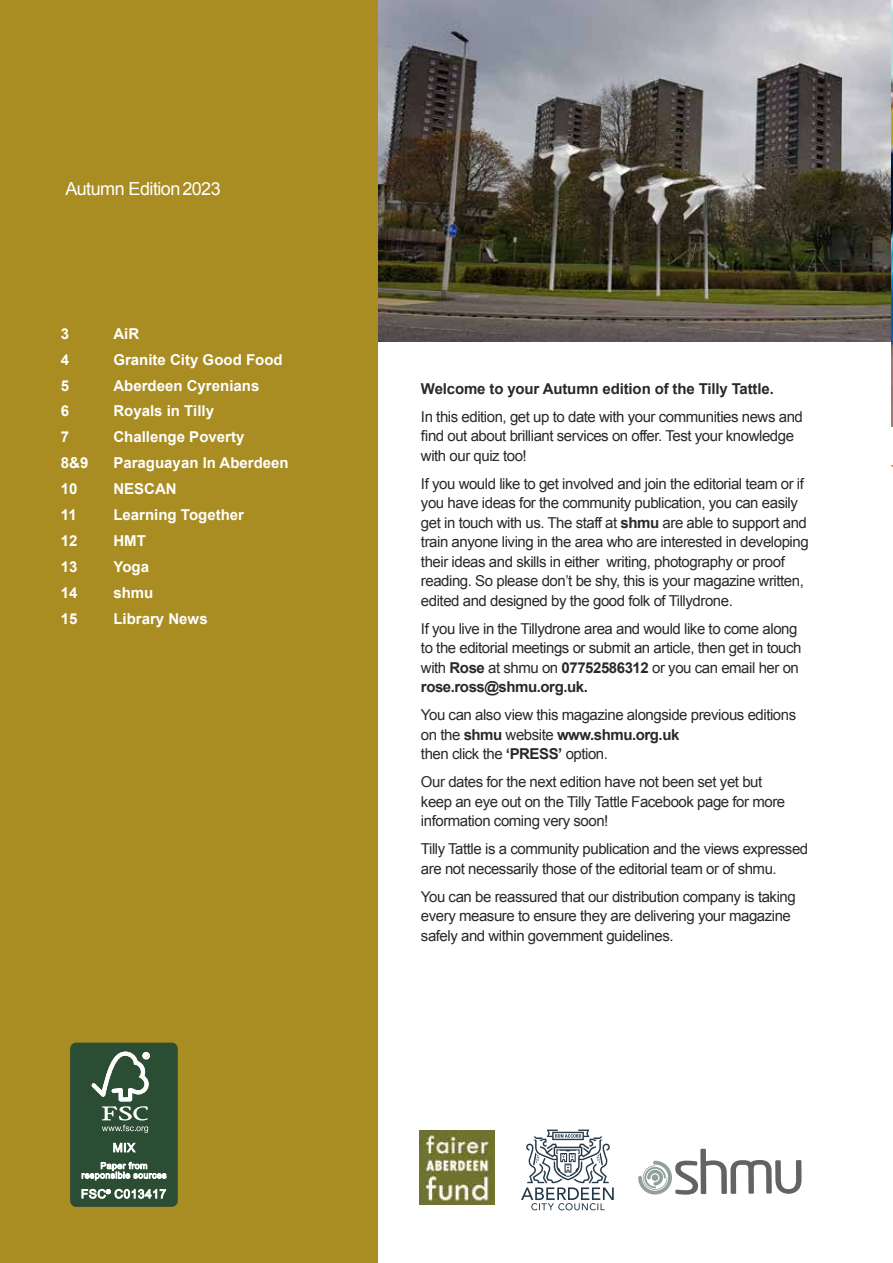
<style>
.page{position:relative;width:893px;height:1263px;background:#fff}
.page>*{position:absolute;margin:0;border:0;box-sizing:border-box;transform-origin:0 0}
.t1{font:18px "Arial";letter-spacing:-.03em;color:#fff}
.t2{font:15px/19.5px "Arial";letter-spacing:-.03em;color:#292929}
.t3{font:700 15px "Arial";color:#fff}
.t4{font:700 15px "Arial";letter-spacing:-.01em;color:#292929}
.s1{font-weight:700}
</style>
<div class="page">
<img style="left:377px;top:0;width:514px;height:342px">
<div style="left:0;top:0;width:377px;height:1263px;background:#a98d23"></div>
<img style="left:419px;top:1131px;width:76px;height:73px">
<div style="left:71px;top:1043px;width:106px;height:163px;background:#2b4d33;border-radius:5px"></div>
<div style="left:70px;top:1043px;width:108px;height:164px;border:1px solid #2b4d33;border-radius:5px"></div>
<svg style="left:91px;top:1051px;width:59px;height:82px"></svg>
<svg style="left:113px;top:1143px;width:23px;height:9px"></svg>
<svg style="left:82px;top:1162px;width:85px;height:18px"></svg>
<svg style="left:81px;top:1189px;width:85px;height:10px"></svg>
<svg style="left:521px;top:1129px;width:93px;height:81px"></svg>
<svg style="left:638px;top:1149px;width:164px;height:45px"></svg>
<div style="left:652px;top:1174px;width:6px;height:7px;background:#91a099;border-radius:50%"></div>
<img style="left:891px;top:0;width:2px;height:407px">
<svg style="left:891px;top:407px;width:2px;height:60px"></svg>
<p class="t1" style="left:65px;top:177px;width:157px">Autumn Edition 2023</p>
<p class="t3" style="left:61px;top:324px;width:10px">3</p>
<p class="t3" style="left:113px;top:324px;width:27px">AiR</p>
<p class="t3" style="left:61px;top:350px;width:10px">4</p>
<p class="t3" style="left:113px;top:350px;width:171px">Granite City Good Food</p>
<p class="t3" style="left:61px;top:375px;width:10px">5</p>
<p class="t3" style="left:113px;top:375px;width:147px">Aberdeen Cyrenians</p>
<p class="t3" style="left:61px;top:401px;width:10px">6</p>
<p class="t3" style="left:113px;top:401px;width:102px">Royals in Tilly</p>
<p class="t3" style="left:61px;top:427px;width:10px">7</p>
<p class="t3" style="left:113px;top:427px;width:132px">Challenge Poverty</p>
<p class="t3" style="left:61px;top:453px;width:29px">8&amp;9</p>
<p class="t3" style="left:113px;top:453px;width:177px">Paraguayan In Aberdeen</p>
<p class="t3" style="left:61px;top:479px;width:18px">10</p>
<p class="t3" style="left:113px;top:479px;width:65px">NESCAN</p>
<p class="t3" style="left:61px;top:505px;width:17px">11</p>
<p class="t3" style="left:113px;top:505px;width:132px">Learning Together</p>
<p class="t3" style="left:61px;top:531px;width:18px">12</p>
<p class="t3" style="left:113px;top:531px;width:34px">HMT</p>
<p class="t3" style="left:61px;top:557px;width:18px">13</p>
<p class="t3" style="left:113px;top:557px;width:37px">Yoga</p>
<p class="t3" style="left:61px;top:582px;width:18px">14</p>
<p class="t3" style="left:113px;top:582px;width:42px">shmu</p>
<p class="t3" style="left:61px;top:608px;width:18px">15</p>
<p class="t3" style="left:113px;top:608px;width:96px">Library News</p>
<p class="t4" style="left:421px;top:378px;width:354px">Welcome to your Autumn edition of the Tilly Tattle.</p>
<p class="t2" style="left:421px;top:407px;width:383px">In this edition, get up to date with your communities news and find out about brilliant services on offer. Test your knowledge with our quiz too!</p>
<p class="t2" style="left:421px;top:474px;width:389px">If you would like to get involved and join the editorial team or if you have ideas for the community publication, you can easily get in touch with us. The staff at <span class="s1">shmu</span> are able to support and train anyone living in the area who are interested in developing their ideas and skills in either writing, photography or proof reading. So please don’t be shy, this is your magazine written, edited and designed by the good folk of Tillydrone.</p>
<p class="t2" style="left:421px;top:619px;width:382px">If you live in the Tillydrone area and would like to come along to the editorial meetings or submit an article, then get in touch with <span class="s1">Rose</span> at shmu on <span class="s1">07752586312</span> or you can email her on <span class="s1">rose.ross@shmu.org.uk.</span></p>
<p class="t2" style="left:421px;top:705px;width:377px">You can also view this magazine alongside previous editions on the <span class="s1">shmu</span> website <span class="s1">www.shmu.org.uk<br></span>then click the <span class="s1">‘PRESS’</span> option.</p>
<p class="t2" style="left:421px;top:772px;width:366px">Our dates for the next edition have not been set yet but keep an eye out on the Tilly Tattle Facebook page for more information coming very soon!</p>
<p class="t2" style="left:421px;top:839px;width:389px">Tilly Tattle is a community publication and the views expressed are not necessarily those of the editorial team or of shmu.</p>
<p class="t2" style="left:421px;top:887px;width:376px">You can be reassured that our distribution company is taking every measure to ensure they are delivering your magazine safely and within government guidelines.</p>
</div>
